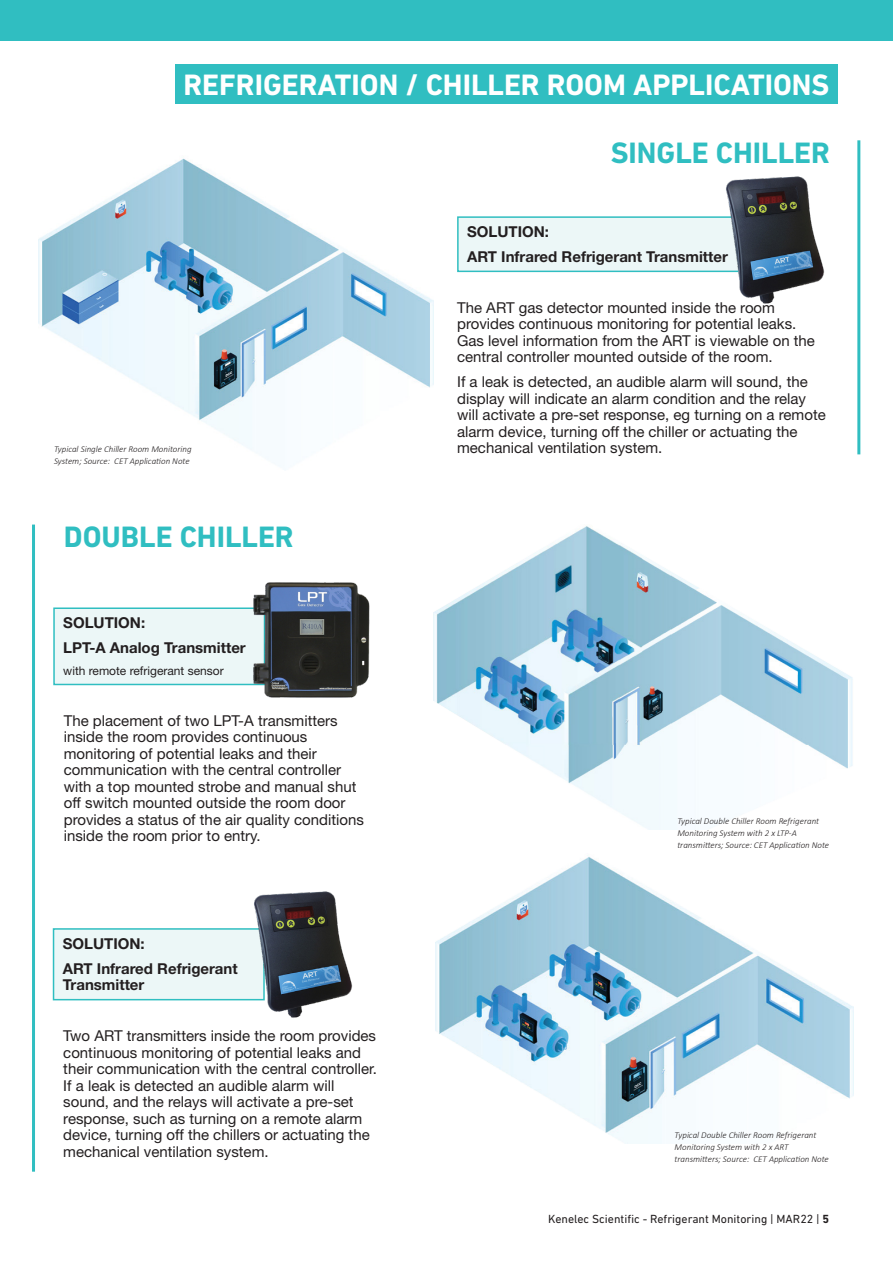
<style>
.page{position:relative;width:893px;height:1263px;background:#fff}
.page>*{position:absolute;margin:0;border:0;box-sizing:border-box;transform-origin:0 0}
.H2__Callout{font:700 30px "DIN Next LT Pro";color:#fff}
.H2__Section{font:700 30px "DIN Next LT Pro";color:#30bec1}
.Body_copy{font:15px/16.5px "Helvetica Neue LT Std";color:#231f20}
.Body_copy-2{font:700 15px/16.5px "Helvetica Neue LT Std";color:#231f20}
.t1{font:12px "DIN Next LT Pro";color:#231f20}
.Body_copy-3{font:12px "Helvetica Neue LT Std";color:#231f20}
.Disclaimers{font:italic 300 9px/12px "Calibri";color:#231f20}
.s1{font-weight:700}
</style>
<div class="page">
<div style="left:0;top:0;width:893px;height:41px;background:#30bec1"></div>
<img style="left:436px;top:855px;width:417px;height:288px">
<img style="left:38px;top:158px;width:395px;height:308px">
<div style="left:175px;top:64px;width:663px;height:39px;background:#30bec1"></div>
<hr style="left:857px;top:140px;width:3px;height:314px;background:#30bec1">
<hr style="left:32px;top:525px;width:3px;height:647px;background:#30bec1">
<div style="left:54px;top:608px;width:210px;height:76px;background:#ecf7f7"></div>
<div style="left:53px;top:607px;width:212px;height:78px;border:2px solid #30bec1"></div>
<img style="left:254px;top:582px;width:116px;height:116px">
<div style="left:54px;top:929px;width:210px;height:71px;background:#ecf7f7"></div>
<div style="left:53px;top:928px;width:212px;height:72px;border:2px solid #30bec1"></div>
<img style="left:433px;top:526px;width:420px;height:303px">
<div style="left:458px;top:217px;width:288px;height:54px;background:#ecf7f7"></div>
<div style="left:457px;top:216px;width:289px;height:56px;border:2px solid #30bec1"></div>
<img style="left:720px;top:176px;width:105px;height:128px">
<img style="left:248px;top:891px;width:105px;height:127px">
<p class="H2__Callout" style="left:184px;top:67px;width:647px">REFRIGERATION / CHILLER ROOM APPLICATIONS</p>
<p class="H2__Section" style="left:611px;top:135px;width:221px">SINGLE CHILLER</p>
<p class="Disclaimers" style="left:54px;top:443px;width:139px">Typical Single Chiller Room Monitoring<br>System; Source: CET Application Note</p>
<p class="H2__Section" style="left:64px;top:519px;width:231px">DOUBLE CHILLER</p>
<p class="Body_copy-2" style="left:63px;top:614px;width:83px">SOLUTION:</p>
<p class="Body_copy-2" style="left:63px;top:639px;width:184px">LPT-A Analog Transmitter</p>
<p class="Body_copy-3" style="left:63px;top:664px;width:162px">with remote refrigerant sensor</p>
<p class="Body_copy" style="left:64px;top:712px;width:302px">The placement of two LPT-A transmitters inside the room provides continuous monitoring of potential leaks and their communication with the central controller with a top mounted strobe and manual shut off switch mounted outside the room door provides a status of the air quality conditions inside the room prior to entry.</p>
<p class="Body_copy-2" style="left:63px;top:935px;width:83px">SOLUTION:</p>
<p class="Body_copy-2" style="left:63px;top:960px;width:176px">ART Infrared Refrigerant<br>Transmitter</p>
<p class="Body_copy" style="left:63px;top:1027px;width:315px">Two ART transmitters inside the room provides continuous monitoring of potential leaks and their communication with the central controller.<br>If a leak is detected an audible alarm will sound, and the relays will activate a pre-set response, such as turning on a remote alarm device, turning off the chillers or actuating the mechanical ventilation system.</p>
<p class="Body_copy-2" style="left:467px;top:223px;width:83px">SOLUTION:</p>
<p class="Body_copy-2" style="left:467px;top:248px;width:262px">ART Infrared Refrigerant Transmitter</p>
<p class="Body_copy" style="left:457px;top:299px;width:359px">The ART gas detector mounted inside the room provides continuous monitoring for potential leaks.<br>Gas level information from the ART is viewable on the central controller mounted outside of the room.</p>
<p class="Body_copy" style="left:457px;top:373px;width:370px">If a leak is detected, an audible alarm will sound, the display will indicate an alarm condition and the relay will activate a pre-set response, eg turning on a remote alarm device, turning off the chiller or actuating the mechanical ventilation system.</p>
<p class="Disclaimers" style="left:677px;top:815px;width:153px">Typical Double Chiller Room Refrigerant<br>Monitoring System with 2 x LTP-A transmitters; Source: CET Application Note</p>
<p class="Disclaimers" style="left:675px;top:1129px;width:156px">Typical Double Chiller Room Refrigerant<br>Monitoring System with 2 x ART transmitters; Source: CET Application Note</p>
<p class="t1" style="left:548px;top:1212px;width:283px">Kenelec Scientific - Refrigerant Monitoring | MAR22 | <span class="s1">5</span></p>
</div>
